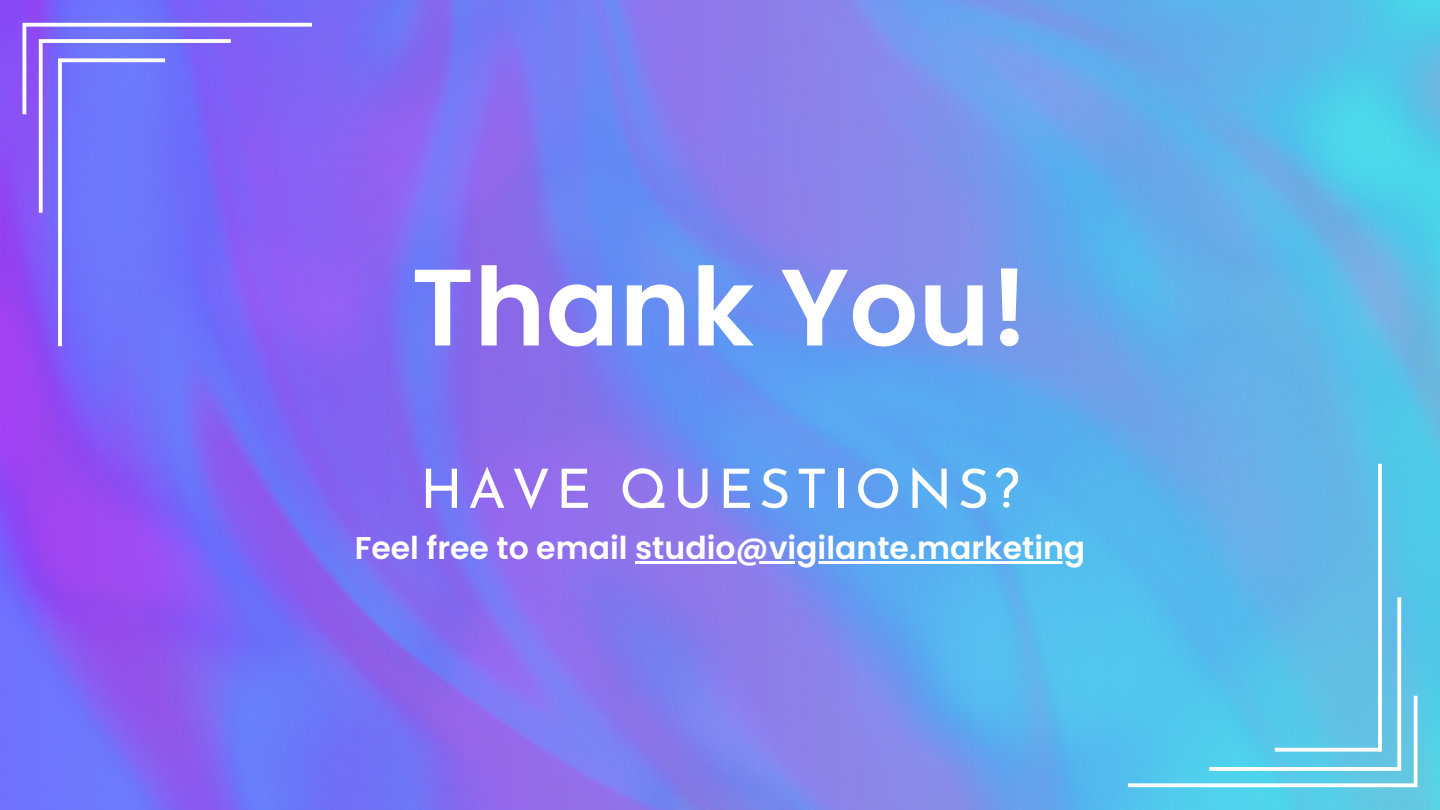
<style>
.page{position:relative;width:1440px;height:810px;background:#fff}
.page>*{position:absolute;margin:0;border:0;box-sizing:border-box;transform-origin:0 0}
.t1{font:600 108.5px "Poppins";color:#fff}
.t2{font:54.3px "Josefin Sans";letter-spacing:.1em;color:#fff}
.t3{font:600 31.5px "Poppins";color:#fff}
</style>
<div class="page">
<img style="left:0;top:0;width:1440px;height:810px">
<svg style="left:22px;top:23px;width:290px;height:323px;background:#7e6ff8"></svg>
<svg style="left:1128px;top:464px;width:289px;height:323px;background:#61c0e9"></svg>
<hr style="left:635px;top:561px;width:450px;height:3px;background:#fff">
<p class="t1" style="left:411px;top:232px;width:619px">Thank You!</p>
<p class="t2" style="left:420px;top:467px;width:601px">HAVE QUESTIONS?</p>
<h1 class="t3" style="left:355px;top:526px;width:732px">Feel free to email studio@vigilante.marketing</h1>
</div>
